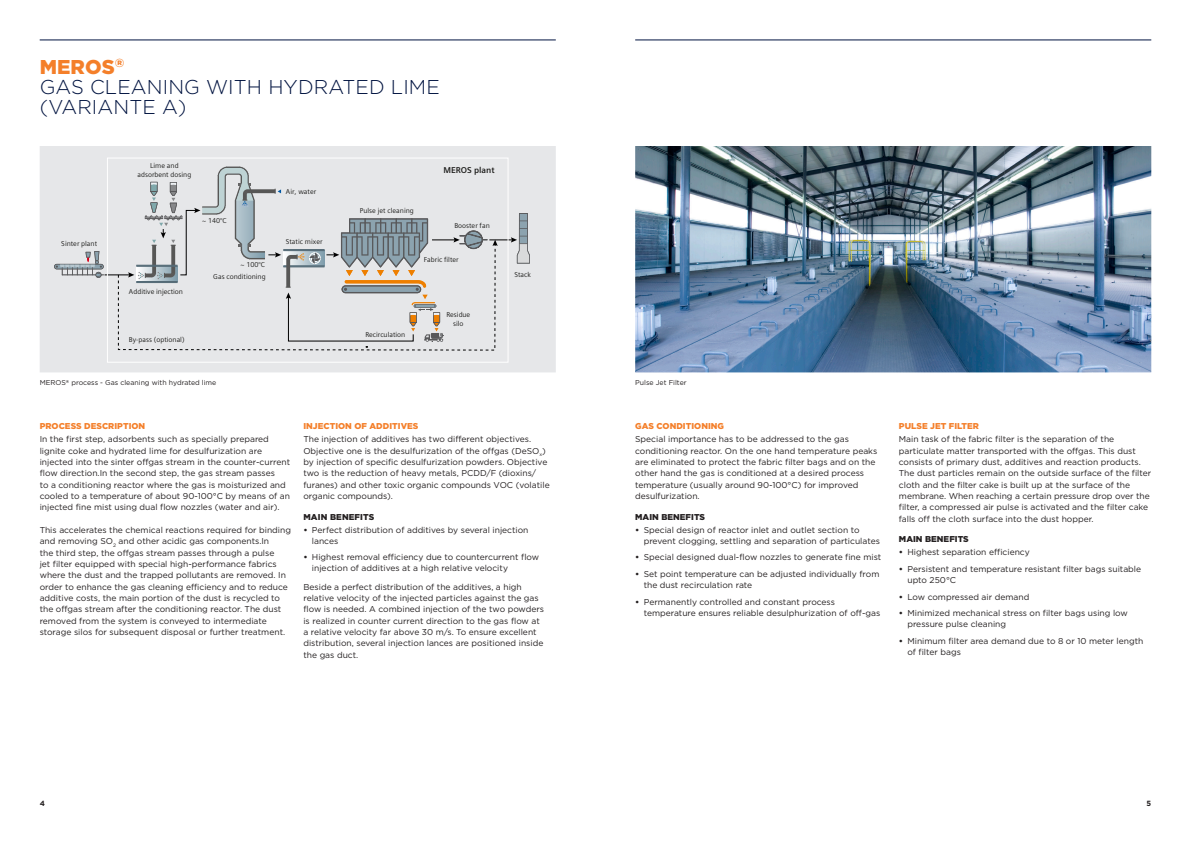
<style>
.page{position:relative;width:1191px;height:842px;background:#fff}
.page>*{position:absolute;margin:0;border:0;box-sizing:border-box;transform-origin:0 0}
._01__Headline_-_Light_-_25pt_-_orange{font:300 20px/20px "Gotham";letter-spacing:.005em;color:#001340}
._01__Copy_-_Book_-_8_5_pt_-_black{font:8.5px/11.3px "Gotham";color:#231f20}
._02__Subhead_-_Bold_-_8_5pt_-_orange{font:900 8.5px "Gotham";letter-spacing:.005em;color:#f47f2a}
._02__Subhead_-_Bold_-_8_5pt_-_orange-2{font:900 8.5px "Gotham";letter-spacing:.005em;color:#231f20}
.t1{font:700 8.5px "Siemens Sans";color:#1d1d1b}
._02__Subhead_-_Bold_-_8_5pt_-_black{font:900 8.5px "Gotham";letter-spacing:.015em;color:#231f20}
.t2{font:700 7.5px "Gotham";color:#231f20}
.t3{font:7.1px/8.5px "Siemens Sans";color:#1d1d1b;text-align:center}
._06__Copy_-_Book_-_7pt_-_black{font:7px "Gotham";color:#231f20}
.s1{font-weight:900;color:#f47f2a}
.s2{font-weight:700}
</style>
<div class="page">
<hr style="left:40px;top:40px;width:516px;height:1px;background:#001340">
<hr style="left:635px;top:40px;width:516px;height:1px;background:#001340">
<div style="left:40px;top:146px;width:516px;height:226px;background:#e6e7e9"></div>
<img style="left:635px;top:146px;width:516px;height:226px">
<svg style="left:118px;top:348px;width:378px;height:3px"></svg>
<svg style="left:54px;top:166px;width:476px;height:182px;background:#d8dadc"></svg>
<div style="left:107px;top:158px;width:401px;height:205px;border:1px solid #fff"></div>
<div style="left:391px;top:163px;width:51px;height:28px;background:#e6e7e9"></div>
<p class="_01__Headline_-_Light_-_25pt_-_orange" style="left:40px;top:56px;width:401px"><span class="s1">MEROS</span><sup>®<br></sup>GAS CLEANING WITH HYDRATED LIME (VARIANTE A)</p>
<p class="t3" style="left:61px;top:239px;width:37px">Sinter plant</p>
<p class="t3" style="left:137px;top:162px;width:55px">Lime and adsorbent dosing</p>
<p class="t3" style="left:202px;top:216px;width:26px">~ 140°C</p>
<p class="t3" style="left:129px;top:287px;width:56px">Additive injection</p>
<p class="t3" style="left:240px;top:261px;width:26px">~ 100°C</p>
<p class="t3" style="left:213px;top:272px;width:54px">Gas conditioning</p>
<p class="t3" style="left:129px;top:336px;width:57px">By-pass (optional)</p>
<p class="t3" style="left:286px;top:187px;width:32px">Air, water</p>
<p class="t3" style="left:286px;top:238px;width:38px">Static mixer</p>
<p class="t1" style="left:407px;top:165px;width:89px">SIMETAL MEROS plant</p>
<p class="t3" style="left:360px;top:206px;width:55px">Pulse jet cleaning</p>
<p class="t3" style="left:454px;top:221px;width:37px">Booster fan</p>
<p class="t3" style="left:424px;top:256px;width:36px">Fabric filter</p>
<p class="t3" style="left:365px;top:331px;width:42px">Recirculation</p>
<p class="t3" style="left:446px;top:311px;width:26px">Residue silo</p>
<p class="t3" style="left:514px;top:270px;width:18px">Stack</p>
<p class="_06__Copy_-_Book_-_7pt_-_black" style="left:40px;top:378px;width:178px">MEROS<sup>®</sup> process - Gas cleaning with hydrated lime</p>
<p class="_06__Copy_-_Book_-_7pt_-_black" style="left:635px;top:378px;width:53px">Pulse Jet Filter</p>
<p class="_02__Subhead_-_Bold_-_8_5pt_-_orange" style="left:40px;top:420px;width:107px">PROCESS DESCRIPTION</p>
<p class="_01__Copy_-_Book_-_8_5_pt_-_black" style="left:40px;top:433px;width:252px">In the first step, adsorbents such as specially prepared lignite coke and hydrated lime for desulfurization are injected into the sinter offgas stream in the counter-current flow direction.In the second step, the gas stream passes<br>to a conditioning reactor where the gas is moisturized and cooled to a temperature of about 90-100°C by means of an injected fine mist using dual flow nozzles (water and air).</p>
<p class="_01__Copy_-_Book_-_8_5_pt_-_black" style="left:40px;top:524px;width:253px">This accelerates the chemical reactions required for binding and removing SO<sub>2</sub> and other acidic gas components.In<br>the third step, the offgas stream passes through a pulse<br>jet filter equipped with special high-performance fabrics where the dust and the trapped pollutants are removed. In order to enhance the gas cleaning efficiency and to reduce additive costs, the main portion of the dust is recycled to the offgas stream after the conditioning reactor. The dust removed from the system is conveyed to intermediate storage silos for subsequent disposal or further treatment.</p>
<p class="_02__Subhead_-_Bold_-_8_5pt_-_orange" style="left:303px;top:420px;width:117px">INJECTION OF ADDITIVES</p>
<p class="_01__Copy_-_Book_-_8_5_pt_-_black" style="left:303px;top:433px;width:248px">The injection of additives has two different objectives.<br>Objective one is the desulfurization of the offgas (DeSO<sub>x</sub>) by injection of specific desulfurization powders. Objective two is the reduction of heavy metals, PCDD/F (dioxins/ furanes) and other toxic organic compounds VOC (volatile organic compounds).</p>
<p class="_02__Subhead_-_Bold_-_8_5pt_-_black" style="left:303px;top:511px;width:72px">MAIN BENEFITS</p>
<p class="_01__Copy_-_Book_-_8_5_pt_-_black" style="left:312px;top:524px;width:218px;line-height:11px;text-indent:-9px"><span class="s2">•</span> Perfect distribution of additives by several injection lances</p>
<p class="_01__Copy_-_Book_-_8_5_pt_-_black" style="left:312px;top:552px;width:229px;line-height:11px;text-indent:-9px"><span class="s2">•</span> Highest removal efficiency due to countercurrent flow injection of additives at a high relative velocity</p>
<p class="_01__Copy_-_Book_-_8_5_pt_-_black" style="left:303px;top:581px;width:242px">Beside a perfect distribution of the additives, a high relative velocity of the injected particles against the gas flow is needed. A combined injection of the two powders is realized in counter current direction to the gas flow at a relative velocity far above 30 m/s. To ensure excellent distribution, several injection lances are positioned inside the gas duct.</p>
<p class="_02__Subhead_-_Bold_-_8_5pt_-_orange" style="left:635px;top:420px;width:90px">GAS CONDITIONING</p>
<p class="_01__Copy_-_Book_-_8_5_pt_-_black" style="left:635px;top:433px;width:244px">Special importance has to be addressed to the gas conditioning reactor. On the one hand temperature peaks are eliminated to protect the fabric filter bags and on the other hand the gas is conditioned at a desired process temperature (usually around 90-100°C) for improved desulfurization.</p>
<p class="_02__Subhead_-_Bold_-_8_5pt_-_orange-2" style="left:635px;top:511px;width:71px">MAIN BENEFITS</p>
<p class="_01__Copy_-_Book_-_8_5_pt_-_black" style="left:643px;top:524px;width:238px;line-height:11px;text-indent:-9px"><span class="s2">•</span> Special design of reactor inlet and outlet section to prevent clogging, settling and separation of particulates</p>
<p class="_01__Copy_-_Book_-_8_5_pt_-_black" style="left:635px;top:551px;width:248px"><span class="s2">•</span> Special designed dual-flow nozzles to generate fine mist</p>
<p class="_01__Copy_-_Book_-_8_5_pt_-_black" style="left:643px;top:568px;width:237px;line-height:11px;text-indent:-9px"><span class="s2">•</span> Set point temperature can be adjusted individually from the dust recirculation rate</p>
<p class="_01__Copy_-_Book_-_8_5_pt_-_black" style="left:643px;top:596px;width:238px;line-height:11px;text-indent:-9px"><span class="s2">•</span> Permanently controlled and constant process temperature ensures reliable desulphurization of off-gas</p>
<p class="_02__Subhead_-_Bold_-_8_5pt_-_orange" style="left:899px;top:420px;width:82px">PULSE JET FILTER</p>
<p class="_01__Copy_-_Book_-_8_5_pt_-_black" style="left:899px;top:433px;width:254px">Main task of the fabric filter is the separation of the particulate matter transported with the offgas. This dust consists of primary dust, additives and reaction products.<br>The dust particles remain on the outside surface of the filter cloth and the filter cake is built up at the surface of the membrane. When reaching a certain pressure drop over the filter, a compressed air pulse is activated and the filter cake falls off the cloth surface into the dust hopper.</p>
<p class="_02__Subhead_-_Bold_-_8_5pt_-_orange-2" style="left:899px;top:533px;width:71px">MAIN BENEFITS</p>
<p class="_01__Copy_-_Book_-_8_5_pt_-_black" style="left:899px;top:546px;width:132px"><span class="s2">•</span> Highest separation efficiency</p>
<p class="_01__Copy_-_Book_-_8_5_pt_-_black" style="left:907px;top:563px;width:235px;line-height:11px;text-indent:-9px"><span class="s2">•</span> Persistent and temperature resistant filter bags suitable upto 250°C</p>
<p class="_01__Copy_-_Book_-_8_5_pt_-_black" style="left:899px;top:591px;width:132px"><span class="s2">•</span> Low compressed air demand</p>
<p class="_01__Copy_-_Book_-_8_5_pt_-_black" style="left:907px;top:608px;width:222px;line-height:11px;text-indent:-9px"><span class="s2">•</span> Minimized mechanical stress on filter bags using low pressure pulse cleaning</p>
<p class="_01__Copy_-_Book_-_8_5_pt_-_black" style="left:907px;top:635px;width:237px;line-height:11px;text-indent:-9px"><span class="s2">•</span> Minimum filter area demand due to 8 or 10 meter length of filter bags</p>
<p class="t2" style="left:40px;top:798px;width:7px">4</p>
<p class="t2" style="left:1146px;top:798px;width:6px">5</p>
</div>
